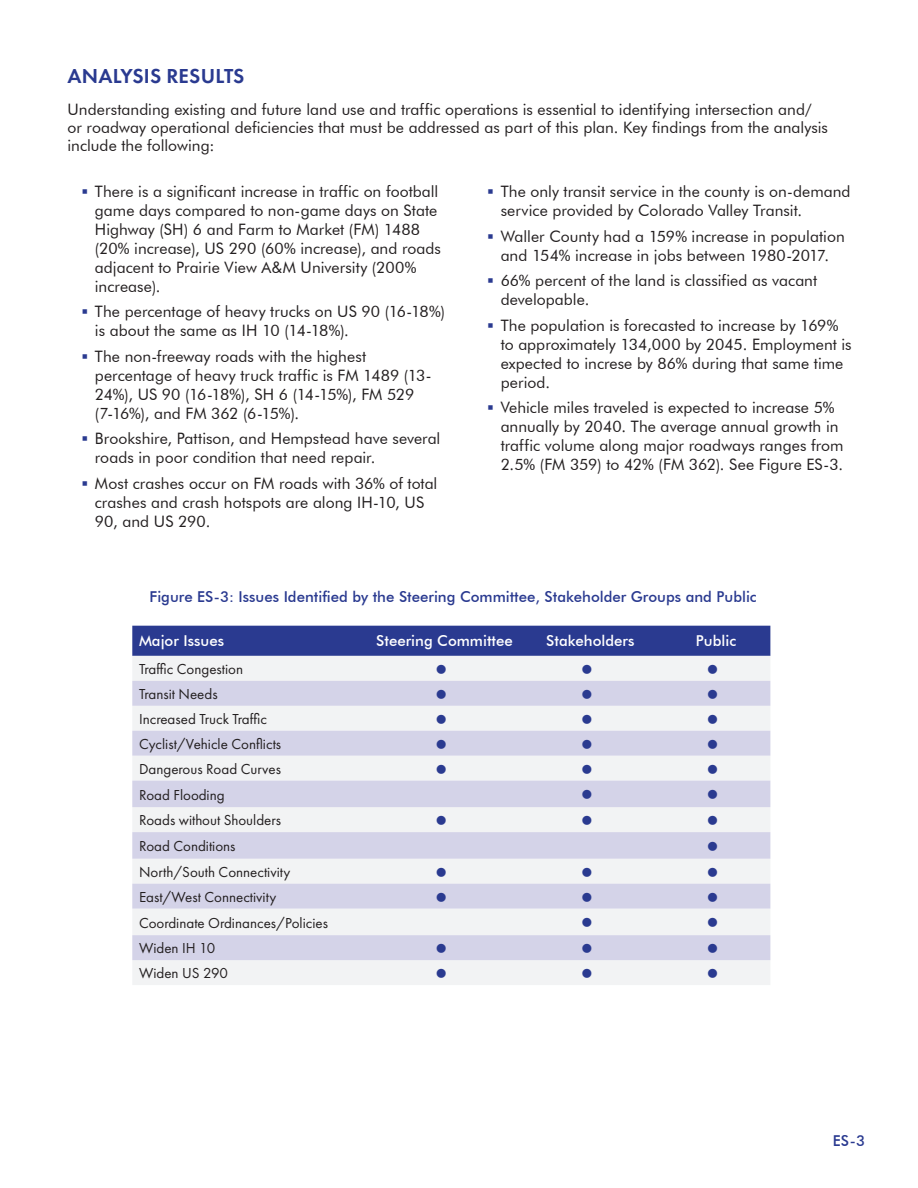
<style>
.page{position:relative;width:918px;height:1188px;background:#fff}
.page>*{position:absolute;margin:0;border:0;box-sizing:border-box;transform-origin:0 0}
.Heading_2{font:600 21px "Futura PT";letter-spacing:.01em;color:#2a3a90}
.t1{font:15.75px/18.9px "Futura BT";color:#231f20}
.t2{font:15px "Futura PT";color:#231f20}
.t3{font:500 15px "Futura BT";color:#2a3a90}
.t4{font:500 15px "Futura BT";color:#fff}
.t5{font:9px "Webdings";color:#2a3a90}
</style>
<div class="page">
<div style="left:132px;top:626px;width:638px;height:30px;background:#2a3a90"></div>
<div style="left:132px;top:656px;width:638px;height:329px;background:#f2f3f4"></div>
<svg style="left:132px;top:681px;width:638px;height:279px;fill:#d4d3e8"></svg>
<p class="Heading_2" style="left:68px;top:63px;width:178px">ANALYSIS RESULTS</p>
<p class="t1" style="left:68px;top:100px;width:762px;line-height:18.1px">Understanding existing and future land use and traffic operations is essential to identifying intersection and/ or roadway operational deficiencies that must be addressed as part of this plan. Key findings from the analysis include the following:</p>
<p class="t1" style="left:95px;top:182px;width:348px">There is a significant increase in traffic on football game days compared to non-game days on State Highway (SH) 6 and Farm to Market (FM) 1488 (20% increase), US 290 (60% increase), and roads adjacent to Prairie View A&amp;M University (200% increase).</p>
<p class="t1" style="left:95px;top:302px;width:352px">The percentage of heavy trucks on US 90 (16-18%) is about the same as IH 10 (14-18%).</p>
<p class="t1" style="left:95px;top:347px;width:338px">The non-freeway roads with the highest percentage of heavy truck traffic is FM 1489 (13- 24%), US 90 (16-18%), SH 6 (14-15%), FM 529 (7-16%), and FM 362 (6-15%).</p>
<p class="t1" style="left:95px;top:429px;width:347px">Brookshire, Pattison, and Hempstead have several roads in poor condition that need repair.</p>
<p class="t1" style="left:95px;top:474px;width:344px">Most crashes occur on FM roads with 36% of total crashes and crash hotspots are along IH-10, US<br>90, and US 290.</p>
<p class="t1" style="left:501px;top:182px;width:351px">The only transit service in the county is on-demand service provided by Colorado Valley Transit.</p>
<p class="t1" style="left:501px;top:227px;width:346px">Waller County had a 159% increase in population and 154% increase in jobs between 1980-2017.</p>
<p class="t1" style="left:501px;top:271px;width:318px">66% percent of the land is classified as vacant developable.</p>
<p class="t1" style="left:501px;top:316px;width:353px">The population is forecasted to increase by 169% to approximately 134,000 by 2045. Employment is expected to increse by 86% during that same time period.</p>
<p class="t1" style="left:501px;top:398px;width:344px">Vehicle miles traveled is expected to increase 5% annually by 2040. The average annual growth in traffic volume along major roadways ranges from 2.5% (FM 359) to 42% (FM 362). See Figure ES-3.</p>
<p class="t3" style="left:150px;top:588px;width:609px">Figure ES-3: Issues Identified by the Steering Committee, Stakeholder Groups and Public</p>
<p class="t4" style="left:139px;top:632px;width:87px">Major Issues</p>
<p class="t4" style="left:376px;top:632px;width:138px">Steering Committee</p>
<p class="t4" style="left:546px;top:632px;width:90px">Stakeholders</p>
<p class="t4" style="left:696px;top:632px;width:42px">Public</p>
<p class="t2" style="left:139px;top:660px;width:106px">Traffic Congestion</p>
<p class="t5" style="left:437px;top:665px;width:10px">■</p>
<p class="t5" style="left:582px;top:665px;width:10px">■</p>
<p class="t5" style="left:708px;top:665px;width:10px">■</p>
<p class="t2" style="left:139px;top:685px;width:80px">Transit Needs</p>
<p class="t5" style="left:437px;top:690px;width:10px">■</p>
<p class="t5" style="left:582px;top:690px;width:10px">■</p>
<p class="t5" style="left:708px;top:690px;width:10px">■</p>
<p class="t2" style="left:139px;top:710px;width:129px">Increased Truck Traffic</p>
<p class="t5" style="left:437px;top:715px;width:10px">■</p>
<p class="t5" style="left:582px;top:715px;width:10px">■</p>
<p class="t5" style="left:708px;top:715px;width:10px">■</p>
<p class="t2" style="left:139px;top:735px;width:144px">Cyclist/Vehicle Conflicts</p>
<p class="t5" style="left:437px;top:740px;width:10px">■</p>
<p class="t5" style="left:582px;top:740px;width:10px">■</p>
<p class="t5" style="left:708px;top:740px;width:10px">■</p>
<p class="t2" style="left:139px;top:760px;width:144px">Dangerous Road Curves</p>
<p class="t5" style="left:437px;top:765px;width:10px">■</p>
<p class="t5" style="left:582px;top:765px;width:10px">■</p>
<p class="t5" style="left:708px;top:765px;width:10px">■</p>
<p class="t2" style="left:139px;top:786px;width:87px">Road Flooding</p>
<p class="t5" style="left:582px;top:790px;width:10px">■</p>
<p class="t5" style="left:708px;top:790px;width:10px">■</p>
<p class="t2" style="left:139px;top:811px;width:143px">Roads without Shoulders</p>
<p class="t5" style="left:437px;top:816px;width:10px">■</p>
<p class="t5" style="left:582px;top:816px;width:10px">■</p>
<p class="t5" style="left:708px;top:816px;width:10px">■</p>
<p class="t2" style="left:139px;top:837px;width:98px">Road Conditions</p>
<p class="t5" style="left:708px;top:842px;width:10px">■</p>
<p class="t2" style="left:139px;top:863px;width:153px">North/South Connectivity</p>
<p class="t5" style="left:437px;top:868px;width:10px">■</p>
<p class="t5" style="left:582px;top:868px;width:10px">■</p>
<p class="t5" style="left:708px;top:868px;width:10px">■</p>
<p class="t2" style="left:139px;top:888px;width:139px">East/West Connectivity</p>
<p class="t5" style="left:437px;top:893px;width:10px">■</p>
<p class="t5" style="left:582px;top:893px;width:10px">■</p>
<p class="t5" style="left:708px;top:893px;width:10px">■</p>
<p class="t2" style="left:139px;top:914px;width:191px">Coordinate Ordinances/Policies</p>
<p class="t5" style="left:582px;top:918px;width:10px">■</p>
<p class="t5" style="left:708px;top:918px;width:10px">■</p>
<p class="t2" style="left:139px;top:939px;width:78px">Widen IH 10</p>
<p class="t5" style="left:437px;top:944px;width:10px">■</p>
<p class="t5" style="left:582px;top:944px;width:10px">■</p>
<p class="t5" style="left:708px;top:944px;width:10px">■</p>
<p class="t2" style="left:139px;top:964px;width:91px">Widen US 290</p>
<p class="t5" style="left:437px;top:969px;width:10px">■</p>
<p class="t5" style="left:582px;top:969px;width:10px">■</p>
<p class="t5" style="left:708px;top:969px;width:10px">■</p>
<p class="t3" style="left:833px;top:1131px;width:34px">ES-3</p>
</div>
